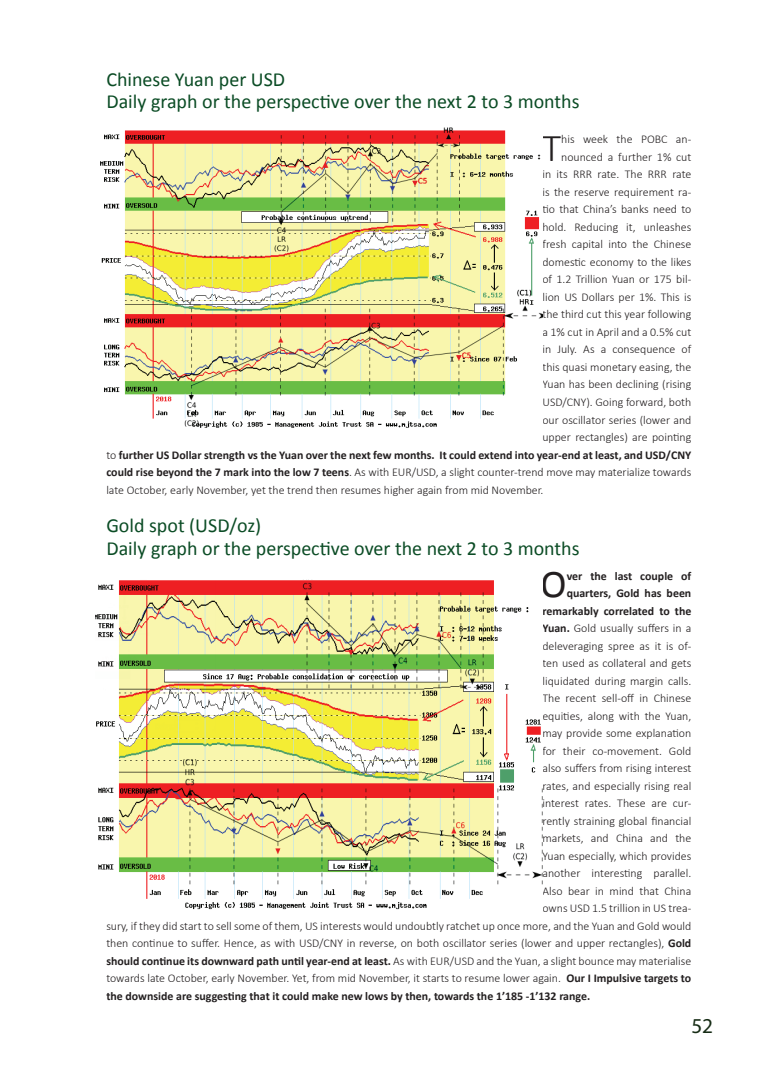
<style>
.page{position:relative;width:780px;height:1088px;background:#fff}
.page>*{position:absolute;margin:0;border:0;box-sizing:border-box;transform-origin:0 0}
.t1{font:300 39.5px "Calibri";color:#231f20}
.t2{font:39.5px "Calibri";color:#231f20}
.t3{font:21.25px "Myriad Pro";color:#162c15}
.t4{font:20px/22.5px "Calibri";color:#0b4c25}
.t5{font:300 11.88px "Calibri";color:#231f20}
.t6{font:700 11.88px "Calibri";color:#231f20}
.s1{font-weight:300}
.s2{font-weight:700}
</style>
<div class="page">
<img style="left:100px;top:128px;width:442px;height:300px">
<img style="left:96px;top:579px;width:446px;height:331px">
<h3 class="t4" style="left:106px;top:67px;width:475px">Chinese Yuan per USD<br>Daily graph or the perspective over the next 2 to 3 months</h3>
<h1 class="t1" style="left:542px;top:123px;width:21px">T</h1>
<p class="t5" style="left:561px;top:132px;width:132px">his week the POBC an-</p>
<p class="t5" style="left:561px;top:150px;width:132px">nounced a further 1% cut</p>
<p class="t5" style="left:542px;top:167px;width:150px">in its RRR rate. The RRR rate</p>
<p class="t5" style="left:542px;top:185px;width:150px">is the reserve requirement ra-</p>
<p class="t5" style="left:542px;top:202px;width:150px">tio that China’s banks need to</p>
<p class="t5" style="left:542px;top:220px;width:150px">hold. Reducing it, unleashes</p>
<p class="t5" style="left:542px;top:237px;width:150px">fresh capital into the Chinese</p>
<p class="t5" style="left:542px;top:255px;width:150px">domestic economy to the likes</p>
<p class="t5" style="left:542px;top:272px;width:150px">of 1.2 Trillion Yuan or 175 bil-</p>
<p class="t5" style="left:542px;top:290px;width:150px">lion US Dollars per 1%. This is</p>
<p class="t5" style="left:542px;top:307px;width:150px">the third cut this year following</p>
<p class="t5" style="left:542px;top:325px;width:150px">a 1% cut in April and a 0.5% cut</p>
<p class="t5" style="left:542px;top:342px;width:150px">in July. As a consequence of</p>
<p class="t5" style="left:542px;top:360px;width:150px">this quasi monetary easing, the</p>
<p class="t5" style="left:542px;top:377px;width:150px">Yuan has been declining (rising</p>
<p class="t5" style="left:542px;top:395px;width:150px">USD/CNY). Going forward, both</p>
<p class="t5" style="left:542px;top:412px;width:150px">our oscillator series (lower and</p>
<p class="t5" style="left:542px;top:430px;width:150px">upper rectangles) are pointing</p>
<p class="t6" style="left:106px;top:446px;width:586px"><span class="s1">to</span> further US Dollar strength vs the Yuan over the next few months. It could extend into year-end at least, and USD/CNY</p>
<p class="t5" style="left:106px;top:465px;width:586px"><span class="s2">could rise beyond the 7 mark into the low 7 teens</span>. As with EUR/USD, a slight counter-trend move may materialize towards</p>
<p class="t5" style="left:106px;top:482px;width:438px">late October, early November, yet the trend then resumes higher again from mid November.</p>
<h3 class="t4" style="left:106px;top:514px;width:475px">Gold spot (USD/oz)<br>Daily graph or the perspective over the next 2 to 3 months</h3>
<h1 class="t2" style="left:540px;top:557px;width:28px">O</h1>
<p class="t6" style="left:566px;top:567px;width:126px">ver the last couple of</p>
<p class="t6" style="left:566px;top:585px;width:126px">quarters, Gold has been</p>
<p class="t6" style="left:542px;top:602px;width:150px">remarkably correlated to the</p>
<p class="t5" style="left:542px;top:621px;width:150px"><span class="s2">Yuan.</span> Gold usually suffers in a</p>
<p class="t5" style="left:542px;top:638px;width:150px">deleveraging spree as it is of-</p>
<p class="t5" style="left:542px;top:656px;width:150px">ten used as collateral and gets</p>
<p class="t5" style="left:542px;top:673px;width:150px">liquidated during margin calls.</p>
<p class="t5" style="left:542px;top:691px;width:150px">The recent sell-off in Chinese</p>
<p class="t5" style="left:542px;top:708px;width:150px">equities, along with the Yuan,</p>
<p class="t5" style="left:542px;top:726px;width:150px">may provide some explanation</p>
<p class="t5" style="left:542px;top:743px;width:150px">for their co-movement. Gold</p>
<p class="t5" style="left:542px;top:761px;width:150px">also suffers from rising interest</p>
<p class="t5" style="left:542px;top:778px;width:150px">rates, and especially rising real</p>
<p class="t5" style="left:542px;top:796px;width:150px">interest rates. These are cur-</p>
<p class="t5" style="left:542px;top:813px;width:150px">rently straining global financial</p>
<p class="t5" style="left:542px;top:831px;width:150px">markets, and China and the</p>
<p class="t5" style="left:542px;top:848px;width:150px">Yuan especially, which provides</p>
<p class="t5" style="left:542px;top:866px;width:150px">another interesting parallel.</p>
<p class="t5" style="left:542px;top:883px;width:150px">Also bear in mind that China</p>
<p class="t5" style="left:542px;top:901px;width:150px">owns USD 1.5 trillion in US trea-</p>
<p class="t5" style="left:106px;top:918px;width:586px">sury, if they did start to sell some of them, US interests would undoubtly ratchet up once more, and the Yuan and Gold would</p>
<p class="t5" style="left:106px;top:936px;width:586px">then continue to suffer. Hence, as with USD/CNY in reverse, on both oscillator series (lower and upper rectangles), <span class="s2">Gold</span></p>
<p class="t5" style="left:106px;top:953px;width:586px"><span class="s2">should continue its downward path until year-end at least.</span> As with EUR/USD and the Yuan, a slight bounce may materialise</p>
<p class="t5" style="left:106px;top:971px;width:586px">towards late October, early November. Yet, from mid November, it starts to resume lower again. <span class="s2">Our I Impulsive targets to</span></p>
<p class="t6" style="left:106px;top:987px;width:485px">the downside are suggesting that it could make new lows by then, towards the 1’185 -1’132 range.</p>
<h2 class="t3" style="left:691px;top:1013px;width:23px">52</h2>
</div>
